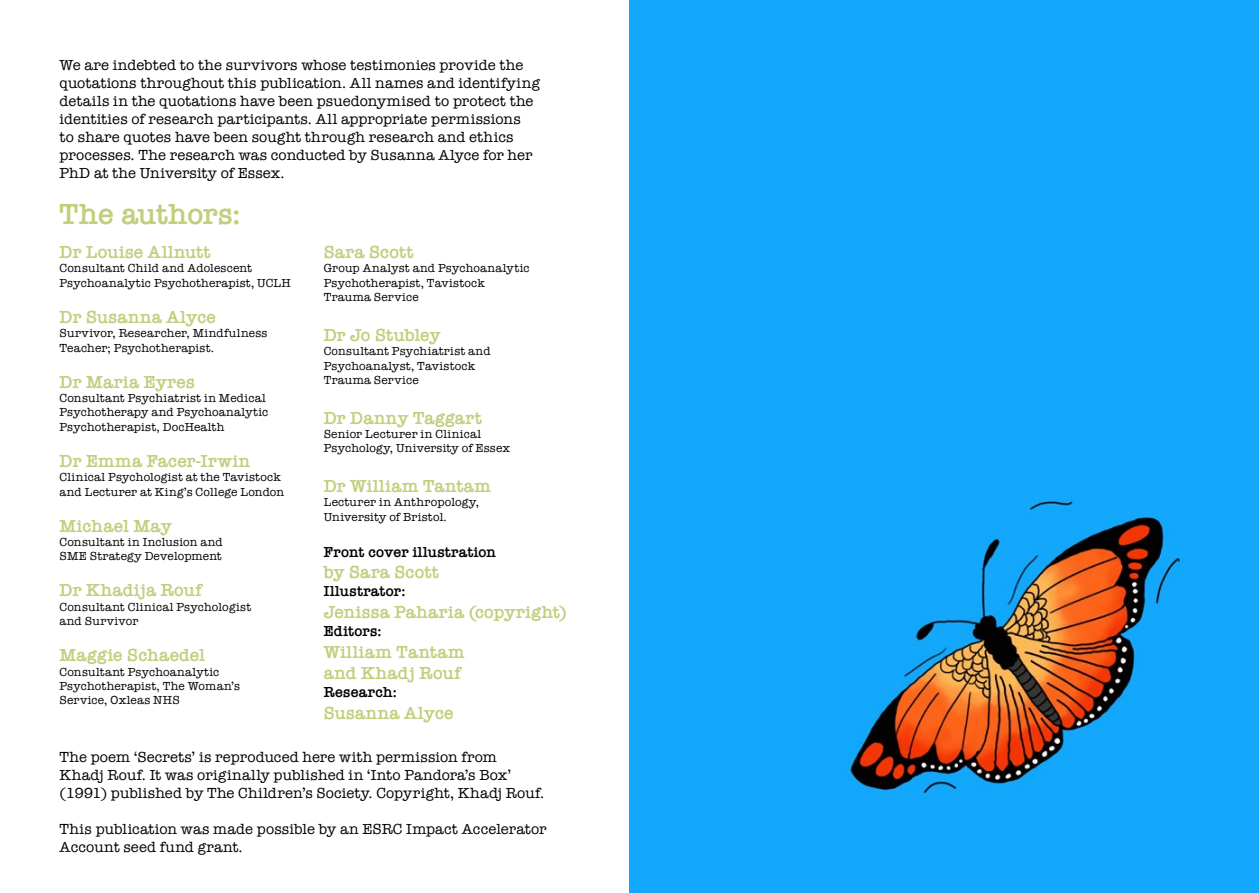
<style>
.page{position:relative;width:1259px;height:893px;background:#fff}
.page>*{position:absolute;margin:0;border:0;box-sizing:border-box;transform-origin:0 0}
.t1{font:600 30px "American Typewriter";letter-spacing:-.01em;color:#c2ce7c}
.t2{font:600 18px/21.6px "American Typewriter";letter-spacing:.015em;color:#c2ce7c}
.t3{font:600 18px "American Typewriter";letter-spacing:-.005em;color:#c2ce7c}
.t4{font:15px/18px "American Typewriter";letter-spacing:.01em;color:#000}
.t5{font:600 15px "American Typewriter";letter-spacing:.01em;color:#000}
.t6{font:12px/14.4px "American Typewriter";letter-spacing:.015em;color:#000}
</style>
<div class="page">
<div style="left:629px;top:0;width:630px;height:893px;background:#13a8fd"></div>
<img style="left:849px;top:499px;width:333px;height:295px">
<p class="t4" style="left:60px;top:55px;width:482px">We are indebted to the survivors whose testimonies provide the quotations throughout this publication. All names and identifying details in the quotations have been psuedonymised to protect the identities of research participants. All appropriate permissions<br>to share quotes have been sought through research and ethics processes. The research was conducted by Susanna Alyce for her PhD at the University of Essex.</p>
<p class="t1" style="left:60px;top:192px;width:183px">The authors:</p>
<p class="t2" style="left:60px;top:241px;width:153px">Dr Louise Allnutt</p>
<p class="t6" style="left:60px;top:261px;width:233px">Consultant Child and Adolescent<br>Psychoanalytic Psychotherapist, UCLH</p>
<p class="t2" style="left:60px;top:306px;width:158px">Dr Susanna Alyce</p>
<p class="t6" style="left:60px;top:326px;width:209px">Survivor, Researcher, Mindfulness<br>Teacher; Psychotherapist.</p>
<p class="t2" style="left:60px;top:370px;width:137px">Dr Maria Eyres</p>
<p class="t6" style="left:60px;top:390px;width:210px">Consultant Psychiatrist in Medical<br>Psychotherapy and Psychoanalytic<br>Psychotherapist, DocHealth</p>
<p class="t2" style="left:60px;top:450px;width:192px">Dr Emma Facer-Irwin</p>
<p class="t6" style="left:60px;top:470px;width:226px">Clinical Psychologist at the Tavistock and Lecturer at King’s College London</p>
<p class="t2" style="left:60px;top:514px;width:114px">Michael May</p>
<p class="t6" style="left:60px;top:534px;width:165px">Consultant in Inclusion and<br>SME Strategy Development</p>
<p class="t2" style="left:60px;top:579px;width:144px">Dr Khadija Rouf</p>
<p class="t6" style="left:60px;top:599px;width:193px">Consultant Clinical Psychologist and Survivor</p>
<p class="t2" style="left:60px;top:644px;width:147px">Maggie Schaedel</p>
<p class="t6" style="left:60px;top:664px;width:182px">Consultant Psychoanalytic<br>Psychotherapist, The Woman’s</p>
<p class="t6" style="left:60px;top:693px;width:122px">Service, Oxleas NHS</p>
<p class="t2" style="left:324px;top:241px;width:91px">Sara Scott</p>
<p class="t6" style="left:324px;top:261px;width:207px">Group Analyst and Psychoanalytic<br>Psychotherapist, Tavistock<br>Trauma Service</p>
<p class="t3" style="left:324px;top:321px;width:118px">Dr Jo Stubley</p>
<p class="t6" style="left:324px;top:344px;width:168px">Consultant Psychiatrist and<br>Psychoanalyst, Tavistock<br>Trauma Service</p>
<p class="t2" style="left:324px;top:406px;width:160px">Dr Danny Taggart</p>
<p class="t6" style="left:324px;top:426px;width:188px">Senior Lecturer in Clinical<br>Psychology, University of Essex</p>
<p class="t2" style="left:324px;top:475px;width:169px">Dr William Tantam</p>
<p class="t6" style="left:324px;top:495px;width:157px">Lecturer in Anthropology,<br>University of Bristol.</p>
<p class="t5" style="left:324px;top:540px;width:174px">Front cover illustration</p>
<p class="t2" style="left:324px;top:561px;width:117px">by Sara Scott</p>
<p class="t5" style="left:324px;top:580px;width:83px">Illustrator:</p>
<p class="t2" style="left:324px;top:601px;width:245px">Jenissa Paharia (copyright)</p>
<p class="t5" style="left:324px;top:620px;width:59px">Editors:</p>
<p class="t2" style="left:324px;top:640px;width:143px">William Tantam and Khadj Rouf</p>
<p class="t5" style="left:324px;top:681px;width:75px">Research:</p>
<p class="t2" style="left:324px;top:702px;width:132px">Susanna Alyce</p>
<p class="t4" style="left:60px;top:747px;width:486px">The poem ‘Secrets’ is reproduced here with permission from<br>Khadj Rouf. It was originally published in ‘Into Pandora’s Box’ (1991) published by The Children’s Society. Copyright, Khadj Rouf.</p>
<p class="t4" style="left:60px;top:819px;width:488px">This publication was made possible by an ESRC Impact Accelerator<br>Account seed fund grant.</p>
</div>
